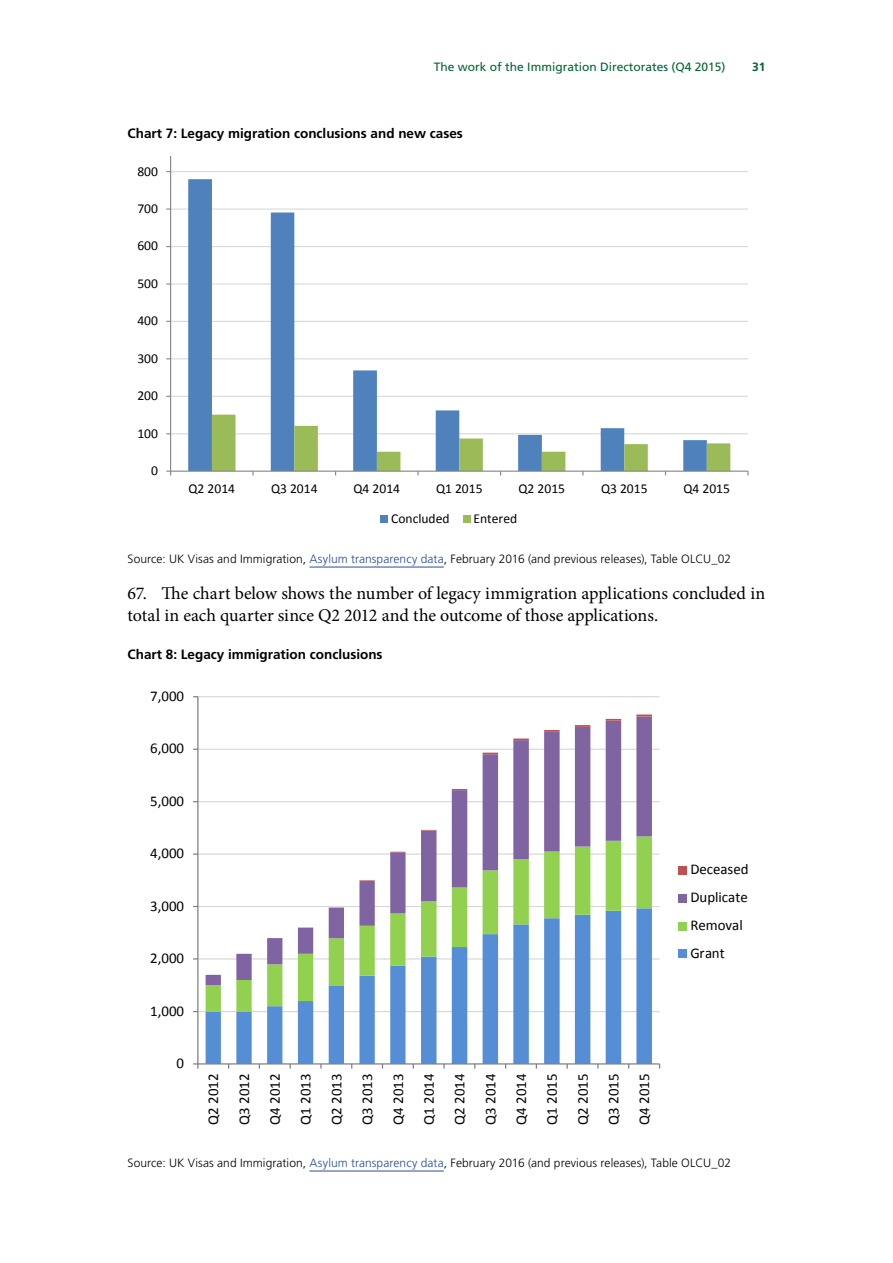
<style>
.page{position:relative;width:893px;height:1263px;background:#fff}
.page>*{position:absolute;margin:0;border:0;box-sizing:border-box;transform-origin:0 0}
.t1{font:18px/21.6px "Minion Pro";letter-spacing:-.005em;color:#000}
.t2{font:14.85px/30.8px "Calibri";color:#000;text-align:justify}
.t3{font:13.65px "Calibri";color:#000}
.t4{font:700 13.5px "Frutiger LT Std";color:#000}
.t5{font:13.5px "Calibri";color:#000}
.Source{font:300 12px "Frutiger LT Std";letter-spacing:.005em;color:#000}
.t6{font:12px "Frutiger LT Std";color:#006430}
.t7{font:700 12px "Frutiger LT Std";color:#006430}
.s1{color:#2a4b9b}
</style>
<div class="page">
<hr style="left:309px;top:567px;width:135px;height:1px;background:#2a4b9b">
<hr style="left:309px;top:1170px;width:135px;height:1px;background:#2a4b9b">
<hr style="left:171px;top:433px;width:577px;height:1px;background:#d9d9d9">
<hr style="left:171px;top:396px;width:577px;height:1px;background:#d9d9d9">
<hr style="left:171px;top:358px;width:577px;height:1px;background:#d9d9d9">
<hr style="left:171px;top:321px;width:577px;height:1px;background:#d9d9d9">
<hr style="left:171px;top:283px;width:577px;height:2px;background:#d9d9d9">
<hr style="left:171px;top:246px;width:577px;height:1px;background:#d9d9d9">
<hr style="left:171px;top:208px;width:577px;height:2px;background:#d9d9d9">
<hr style="left:171px;top:171px;width:577px;height:1px;background:#d9d9d9">
<hr style="left:171px;top:156px;width:577px;height:1px;background:#d9d9d9">
<svg style="left:188px;top:179px;width:519px;height:292px"></svg>
<hr style="left:170px;top:156px;width:1px;height:315px;background:#868686">
<hr style="left:171px;top:471px;width:577px;height:1px;background:#868686">
<svg style="left:212px;top:415px;width:518px;height:60px"></svg>
<div style="left:380px;top:515px;width:8px;height:8px;background:#4f81bd"></div>
<div style="left:463px;top:515px;width:7px;height:8px;background:#9bbb59"></div>
<hr style="left:198px;top:1011px;width:462px;height:1px;background:#d9d9d9">
<hr style="left:198px;top:958px;width:462px;height:1px;background:#d9d9d9">
<hr style="left:198px;top:906px;width:462px;height:1px;background:#d9d9d9">
<hr style="left:198px;top:853px;width:462px;height:2px;background:#d9d9d9">
<hr style="left:198px;top:801px;width:462px;height:1px;background:#d9d9d9">
<hr style="left:198px;top:749px;width:462px;height:1px;background:#d9d9d9">
<hr style="left:198px;top:696px;width:462px;height:1px;background:#d9d9d9">
<svg style="left:206px;top:1011px;width:446px;height:52px"></svg>
<svg style="left:206px;top:985px;width:446px;height:26px"></svg>
<svg style="left:206px;top:716px;width:446px;height:269px"></svg>
<svg style="left:329px;top:907px;width:15px;height:1px"></svg>
<svg style="left:359px;top:880px;width:16px;height:1px"></svg>
<svg style="left:390px;top:852px;width:16px;height:1px"></svg>
<svg style="left:421px;top:830px;width:15px;height:1px"></svg>
<svg style="left:452px;top:789px;width:15px;height:1px"></svg>
<svg style="left:483px;top:753px;width:15px;height:1px"></svg>
<svg style="left:513px;top:738px;width:16px;height:2px"></svg>
<svg style="left:544px;top:730px;width:16px;height:2px"></svg>
<svg style="left:575px;top:725px;width:15px;height:2px"></svg>
<svg style="left:606px;top:719px;width:15px;height:2px"></svg>
<svg style="left:636px;top:714px;width:16px;height:2px"></svg>
<hr style="left:197px;top:697px;width:1px;height:367px;background:#7f7f7f">
<hr style="left:198px;top:1063px;width:462px;height:1px;background:#7f7f7f">
<svg style="left:193px;top:1063px;width:5px;height:6px"></svg>
<div style="left:678px;top:866px;width:9px;height:8px;background:#c0504d"></div>
<div style="left:678px;top:894px;width:9px;height:8px;background:#8064a2"></div>
<div style="left:678px;top:922px;width:9px;height:8px;background:#92d050"></div>
<div style="left:678px;top:950px;width:9px;height:8px;background:#558ed5"></div>
<p class="t6" style="left:434px;top:59px;width:293px">The work of the Immigration Directorates (Q4 2015)</p>
<p class="t7" style="left:752px;top:59px;width:15px">31</p>
<p class="t4" style="left:128px;top:125px;width:337px">Chart 7: Legacy migration conclusions and new cases</p>
<p class="t3" style="left:137px;top:125px;width:22px">900</p>
<p class="t3" style="left:137px;top:162px;width:22px">800</p>
<p class="t3" style="left:137px;top:200px;width:22px">700</p>
<p class="t3" style="left:137px;top:237px;width:22px">600</p>
<p class="t5" style="left:137px;top:275px;width:22px">500</p>
<p class="t5" style="left:137px;top:312px;width:22px">400</p>
<p class="t3" style="left:137px;top:350px;width:22px">300</p>
<p class="t3" style="left:137px;top:387px;width:22px">200</p>
<p class="t3" style="left:137px;top:424px;width:22px">100</p>
<p class="t3" style="left:151px;top:462px;width:8px">0</p>
<p class="t5" style="left:189px;top:480px;width:48px">Q2 2014</p>
<p class="t5" style="left:271px;top:480px;width:48px">Q3 2014</p>
<p class="t5" style="left:354px;top:480px;width:48px">Q4 2014</p>
<p class="t5" style="left:436px;top:480px;width:48px">Q1 2015</p>
<p class="t5" style="left:518px;top:480px;width:48px">Q2 2015</p>
<p class="t5" style="left:601px;top:480px;width:48px">Q3 2015</p>
<p class="t5" style="left:683px;top:480px;width:48px">Q4 2015</p>
<p class="t5" style="left:391px;top:510px;width:60px">Concluded</p>
<p class="t5" style="left:473px;top:510px;width:45px">Entered</p>
<p class="Source" style="left:128px;top:552px;width:605px">Source: UK Visas and Immigration, <span class="s1">Asylum transparency data</span>, February 2016 (and previous releases), Table OLCU_02</p>
<p class="t1" style="left:128px;top:583px;width:639px">67. The chart below shows the number of legacy immigration applications concluded in total in each quarter since Q2 2012 and the outcome of those applications.</p>
<p class="t4" style="left:128px;top:647px;width:257px">Chart 8: Legacy immigration conclusions</p>
<p class="t2" style="left:150px;top:681px;width:35px">7,000</p>
<p class="t2" style="left:150px;top:733px;width:35px">6,000</p>
<p class="t2" style="left:150px;top:786px;width:35px">5,000</p>
<p class="t2" style="left:150px;top:838px;width:35px">4,000</p>
<p class="t2" style="left:150px;top:890px;width:35px">3,000</p>
<p class="t2" style="left:150px;top:943px;width:35px">2,000</p>
<p class="t2" style="left:150px;top:995px;width:35px">1,000</p>
<p class="t2" style="left:177px;top:1048px;width:9px">0</p>
<p class="t2" style="left:198px;top:1124px;width:53px;rotate:-90deg">Q2 2012<br>Q3 2012<br>Q4 2012<br>Q1 2013<br>Q2 2013<br>Q3 2013<br>Q4 2013<br>Q1 2014<br>Q2 2014<br>Q3 2014<br>Q4 2014<br>Q1 2015<br>Q2 2015<br>Q3 2015<br>Q4 2015</p>
<p class="t2" style="left:690px;top:855px;width:60px;line-height:27.9px;text-align:left">Deceased<br>Duplicate<br>Removal<br>Grant</p>
<p class="Source" style="left:128px;top:1155px;width:605px">Source: UK Visas and Immigration, <span class="s1">Asylum transparency data</span>, February 2016 (and previous releases), Table OLCU_02</p>
</div>
